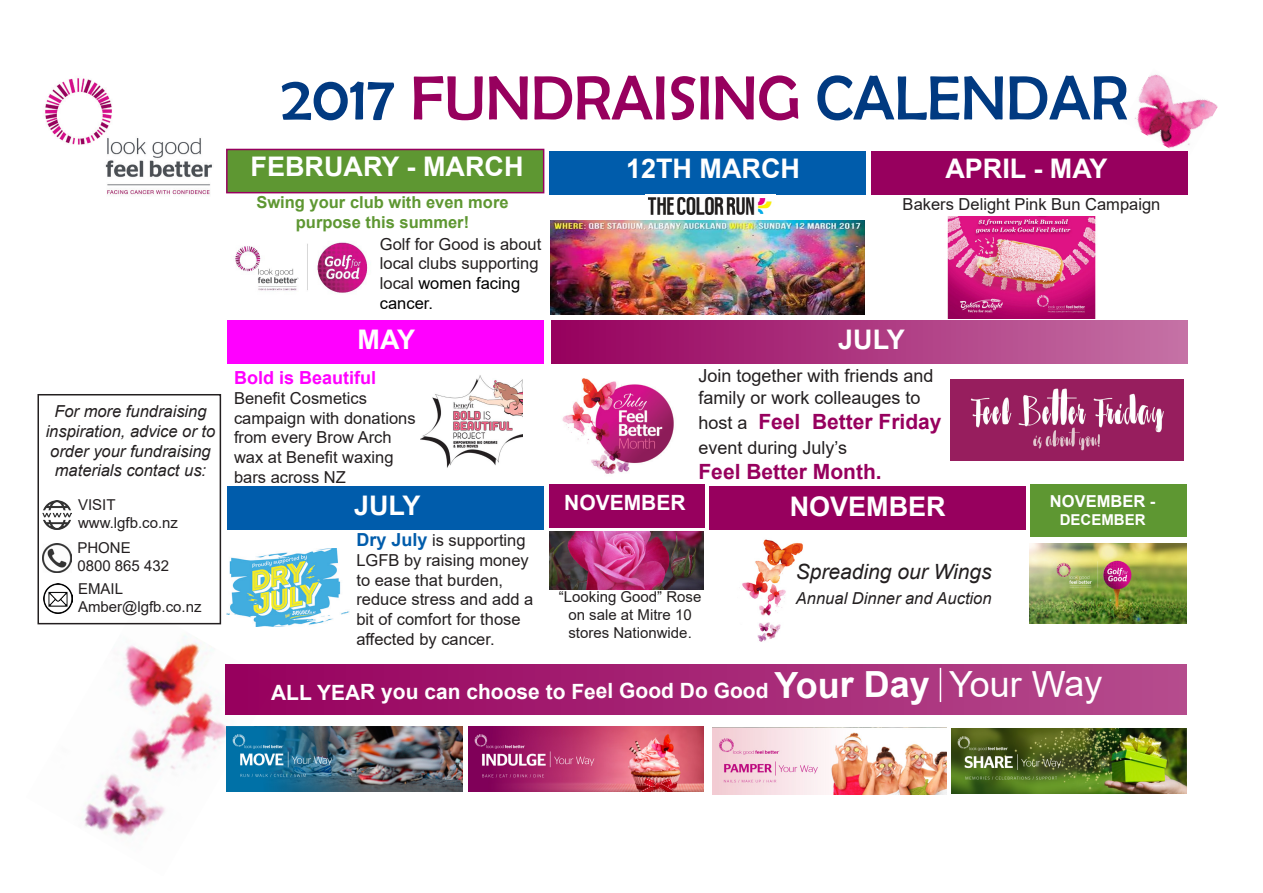
<style>
.page{position:relative;width:1263px;height:893px;background:#fff}
.page>*{position:absolute;margin:0;border:0;box-sizing:border-box;transform-origin:0 0}
.t1{font:63px "Berlin Sans FB";color:#013a81}
.t2{font:700 27px "Arial";color:#fff}
.t3{font:700 21px "Arial";letter-spacing:-.005em;color:#fff}
.t4{font:700 21px "Arial";color:#97005e}
.t5{font:italic 21px "Arial";color:#231f20}
.t6{font:18px/21.6px "Arial";color:#231f20}
.t7{font:700 18px "Arial";color:#f0f}
.t8{font:16.5px/19.8px "Arial";color:#231f20}
.t9{font:italic 16.5px/19.8px "Arial";color:#231f20;text-align:center}
.t10{font:700 16.5px "Arial";color:#5e9732}
.t11{font:700 16.5px "Arial";color:#fff}
.t12{font:15px/18px "Arial";color:#231f20;text-align:center}
.t13{font:700 15px "Arial";color:#fff}
.s1{color:#97005e}
.s2{color:#000}
.s3{font-weight:400;font-size:18px;color:#231f20}
.s4{font-weight:700;font-size:18px;color:#005cab}
.s5{font-size:36px}
.s6{font-weight:400;font-size:36px}
</style>
<div class="page">
<img style="left:1135px;top:74px;width:83px;height:75px">
<img style="left:1030px;top:544px;width:156px;height:80px">
<img style="left:45px;top:78px;width:167px;height:117px">
<img style="left:37px;top:603px;width:238px;height:233px">
<div style="left:226px;top:149px;width:318px;height:44px;background:#5e9732;border:2px solid #97005e"></div>
<div style="left:227px;top:320px;width:317px;height:44px;background:#f0f"></div>
<div style="left:227px;top:486px;width:317px;height:43px;background:#005cab"></div>
<div style="left:549px;top:484px;width:156px;height:43px;background:#97005e"></div>
<div style="left:1030px;top:484px;width:156px;height:52px;background:#5e9732"></div>
<div style="left:871px;top:151px;width:317px;height:43px;background:#97005e"></div>
<div style="left:549px;top:151px;width:317px;height:43px;background:#005cab"></div>
<div style="left:551px;top:320px;width:636px;height:44px;background:linear-gradient(to right,#96005d,#c572a5)"></div>
<img style="left:712px;top:727px;width:234px;height:67px">
<img style="left:951px;top:728px;width:236px;height:66px">
<img style="left:468px;top:726px;width:235px;height:65px">
<img style="left:227px;top:726px;width:235px;height:65px">
<div style="left:225px;top:664px;width:961px;height:51px;background:linear-gradient(to right,#96005d,#b64c8e)"></div>
<hr style="left:940px;top:668px;width:1px;height:34px;background:#fff">
<img style="left:562px;top:378px;width:112px;height:96px">
<img style="left:951px;top:380px;width:232px;height:81px">
<img style="left:227px;top:549px;width:122px;height:78px">
<img style="left:420px;top:375px;width:103px;height:93px">
<img style="left:551px;top:221px;width:313px;height:93px">
<img style="left:648px;top:197px;width:124px;height:18px">
<img style="left:235px;top:242px;width:133px;height:51px">
<img style="left:947px;top:216px;width:149px;height:103px">
<img style="left:549px;top:531px;width:155px;height:58px">
<img style="left:42px;top:500px;width:29px;height:30px">
<img style="left:42px;top:543px;width:30px;height:29px">
<img style="left:44px;top:584px;width:29px;height:29px">
<div style="left:38px;top:394px;width:183px;height:230px;border:2px solid #231f20"></div>
<div style="left:709px;top:486px;width:316px;height:43px;background:#97005e"></div>
<img style="left:742px;top:539px;width:61px;height:103px">
<p class="t9" style="left:46px;top:402px;width:171px">For more fundraising inspiration, advice or to order your fundraising materials contact us:</p>
<p class="t12" style="left:78px;top:495px;width:39px">VISIT</p>
<p class="t12" style="left:78px;top:513px;width:102px">www.lgfb.co.nz</p>
<p class="t12" style="left:77px;top:538px;width:55px">PHONE</p>
<p class="t12" style="left:77px;top:556px;width:93px">0800 865 432</p>
<p class="t12" style="left:78px;top:579px;width:47px">EMAIL</p>
<p class="t12" style="left:78px;top:597px;width:125px">Amber@lgfb.co.nz</p>
<p class="t1" style="left:281px;top:63px;width:848px">2017 <span class="s1">FUNDRAISING</span> CALENDAR</p>
<p class="t2" style="left:251px;top:148px;width:274px">FEBRUARY - MARCH</p>
<p class="t2" style="left:626px;top:150px;width:175px">12TH MARCH</p>
<p class="t2" style="left:945px;top:150px;width:164px">APRIL - MAY</p>
<p class="t10" style="left:256px;top:191px;width:254px">Swing your club with even more</p>
<p class="t10" style="left:296px;top:211px;width:175px">purpose this summer!</p>
<p class="t8" style="left:380px;top:234px;width:163px">Golf for Good is about local clubs supporting local <span class="s2">women facing cancer.</span></p>
<p class="t8" style="left:903px;top:194px;width:259px">Bakers Delight Pink Bun Campaign</p>
<p class="t2" style="left:358px;top:321px;width:59px">MAY</p>
<p class="t2" style="left:838px;top:321px;width:68px">JULY</p>
<p class="t7" style="left:234px;top:365px;width:144px">Bold is Beautiful</p>
<p class="t8" style="left:234px;top:388px;width:183px">Benefit Cosmetics campaign with donations from every Brow Arch wax at Benefit waxing bars across NZ</p>
<p class="t6" style="left:698px;top:365px;width:237px">Join together with friends and family or work colleauges to</p>
<p class="t4" style="left:698px;top:407px;width:245px"><span class="s3">host a</span> Feel Better Friday</p>
<p class="t6" style="left:698px;top:437px;width:150px">event during July’s</p>
<p class="t4" style="left:698px;top:457px;width:185px">Feel Better Month.</p>
<p class="t2" style="left:354px;top:486px;width:68px">JULY</p>
<p class="t3" style="left:564px;top:488px;width:123px">NOVEMBER</p>
<p class="t11" style="left:1050px;top:490px;width:107px">NOVEMBER -</p>
<p class="t13" style="left:1060px;top:509px;width:87px">DECEMBER</p>
<p class="t2" style="left:790px;top:487px;width:158px">NOVEMBER</p>
<p class="t8" style="left:356px;top:530px;width:179px"><span class="s4">Dry July</span> is supporting<br>LGFB by raising money to ease that burden, reduce stress and add a bit of comfort for those affected by cancer.</p>
<p class="t12" style="left:559px;top:588px;width:144px">“Looking Good” Rose on sale at Mitre 10 stores Nationwide.</p>
<p class="t5" style="left:796px;top:558px;width:197px">Spreading our Wings</p>
<p class="t9" style="left:796px;top:588px;width:197px">Annual Dinner and Auction</p>
<p class="t3" style="left:271px;top:677px;width:833px">ALL YEAR you can choose to Feel Good Do Good <span class="s5">Your Day</span> <span class="s6">Your Way</span></p>
</div>
